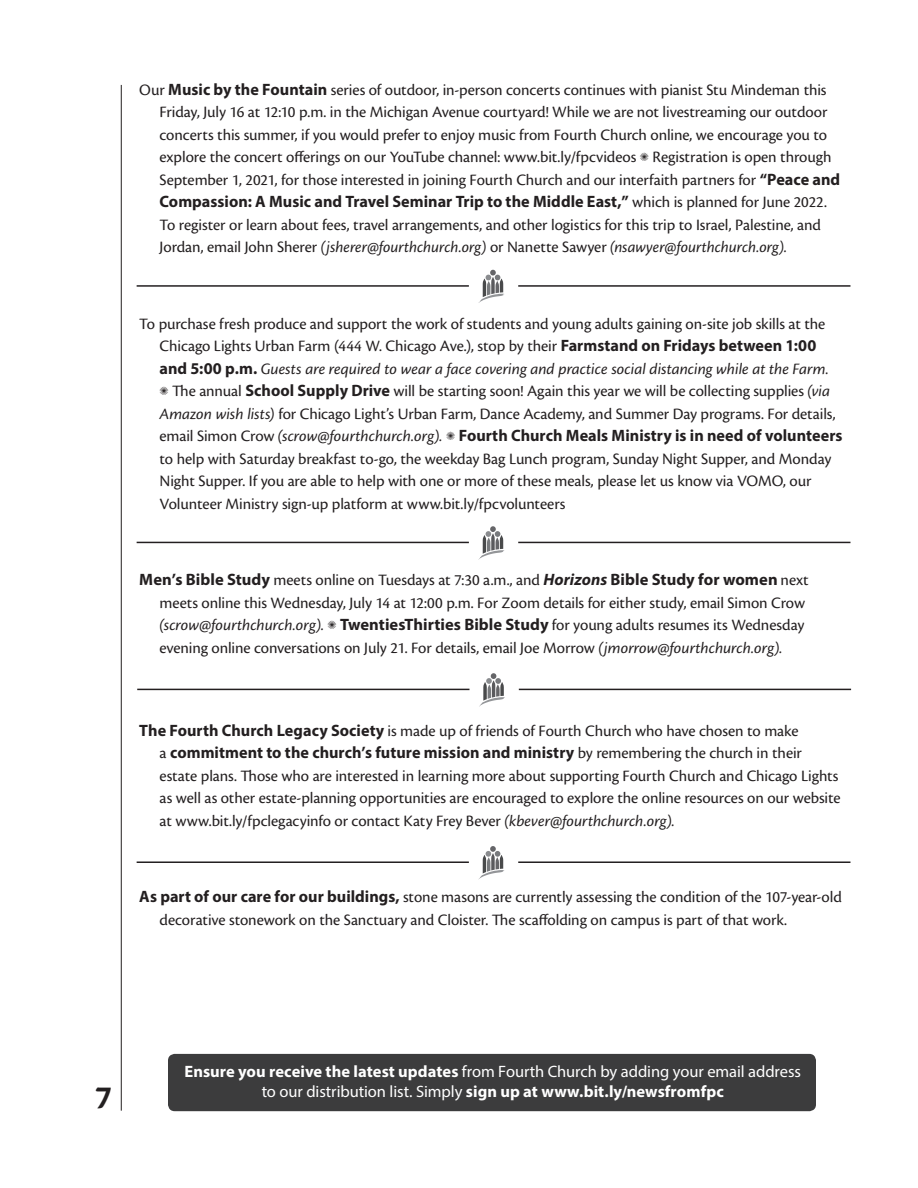
<style>
.page{position:relative;width:918px;height:1188px;background:#fff}
.page>*{position:absolute;margin:0;border:0;box-sizing:border-box;transform-origin:0 0}
.t1{font:700 34.5px "Cronos Pro";color:#231f20}
.t2{font:16.5px/22.5px "Cronos Pro";letter-spacing:-.005em;color:#231f20}
.t3{font:700 16.5px "Myriad Pro";color:#231f20}
.t4{font:16.5px "Myriad Pro";letter-spacing:-.005em;color:#fff}
.t5{font:700 16.5px "Myriad Pro";color:#fff}
.s1{font-family:"Myriad Pro";font-weight:700}
.s2{font-style:italic}
.s3{font-family:"Myriad Pro";font-weight:700;font-style:italic}
.s4{font-family:"Cronos Pro";font-weight:400}
.s5{font-weight:700}
.s6{font-weight:400}
</style>
<div class="page">
<hr style="left:121px;top:85px;width:1px;height:1026px;background:#231f20">
<hr style="left:137px;top:542px;width:332px;height:1px;background:#231f20">
<svg style="left:478px;top:526px;width:26px;height:34px"></svg>
<hr style="left:518px;top:542px;width:332px;height:1px;background:#231f20">
<hr style="left:137px;top:689px;width:332px;height:1px;background:#231f20">
<svg style="left:479px;top:673px;width:26px;height:34px"></svg>
<hr style="left:519px;top:689px;width:332px;height:1px;background:#231f20">
<hr style="left:137px;top:285px;width:332px;height:2px;background:#231f20">
<svg style="left:478px;top:270px;width:26px;height:33px"></svg>
<hr style="left:518px;top:285px;width:332px;height:2px;background:#231f20">
<div style="left:168px;top:1054px;width:648px;height:57px;background:#3c3c3d;border-radius:7px"></div>
<hr style="left:137px;top:861px;width:332px;height:2px;background:#231f20">
<svg style="left:479px;top:846px;width:25px;height:33px"></svg>
<hr style="left:518px;top:861px;width:332px;height:2px;background:#231f20">
<p class="t2" style="left:160px;top:78px;width:682px;text-indent:-20px">Our <span class="s1">Music by the Fountain</span> series of outdoor, in-person concerts continues with pianist Stu Mindeman this Friday, July 16 at 12:10 p.m. in the Michigan Avenue courtyard! While we are not livestreaming our outdoor concerts this summer, if you would prefer to enjoy music from Fourth Church online, we encourage you to explore the concert offerings on our YouTube channel: www.bit.ly/fpcvideos ✺ Registration is open through September 1, 2021, for those interested in joining Fourth Church and our interfaith partners for <span class="s1">“Peace and Compassion: A Music and Travel Seminar Trip to the Middle East,”</span> which is planned for June 2022.</p>
<p class="t2" style="left:160px;top:213px;width:663px">To register or learn about fees, travel arrangements, and other logistics for this trip to Israel, Palestine, and<br>Jordan, email John Sherer <span class="s2">(jsherer@fourthchurch.org)</span> or Nanette Sawyer <span class="s2">(nsawyer@fourthchurch.org).</span></p>
<p class="t2" style="left:160px;top:312px;width:685px;text-indent:-20px">To purchase fresh produce and support the work of students and young adults gaining on-site job skills at the Chicago Lights Urban Farm (444 W. Chicago Ave.), stop by their <span class="s1">Farmstand on Fridays between 1:00 and 5:00 p.m.</span> <span class="s2">Guests are required to wear a face covering and practice social distancing while at the Farm.<br></span>✺ The annual <span class="s1">School Supply Drive</span> will be starting soon! Again this year we will be collecting supplies <span class="s2">(via Amazon wish lists)</span> for Chicago Light’s Urban Farm, Dance Academy, and Summer Day programs. For details, email Simon Crow <span class="s2">(scrow@fourthchurch.org).</span> ✺ <span class="s1">Fourth Church Meals Ministry is in need of volunteers </span>to help with Saturday breakfast to-go, the weekday Bag Lunch program, Sunday Night Supper, and Monday Night Supper. If you are able to help with one or more of these meals, please let us know via VOMO, our Volunteer Ministry sign-up platform at www.bit.ly/fpcvolunteers</p>
<p class="t2" style="left:139px;top:569px;width:671px"><span class="s1">Men’s Bible Study</span> meets online on Tuesdays at 7:30 a.m., and <span class="s3">Horizons</span> <span class="s1">Bible Study for women</span> next</p>
<p class="t2" style="left:160px;top:591px;width:647px;text-align:justify">meets online this Wednesday, July 14 at 12:00 p.m. For Zoom details for either study, email Simon Crow <span class="s2">(scrow@fourthchurch.org).</span> ✺ <span class="s1">TwentiesThirties Bible Study</span> for young adults resumes its Wednesday evening online conversations on July 21. For details, email Joe Morrow <span class="s2">(jmorrow@fourthchurch.org).</span></p>
<p class="t2" style="left:139px;top:720px;width:661px"><span class="s1">The Fourth Church Legacy Society</span> is made up of friends of Fourth Church who have chosen to make</p>
<p class="t3" style="left:160px;top:742px;width:644px"><span class="s4">a</span> commitment to the church’s future mission and ministry <span class="s4">by remembering the church in their</span></p>
<p class="t2" style="left:160px;top:765px;width:681px">estate plans. Those who are interested in learning more about supporting Fourth Church and Chicago Lights</p>
<p class="t2" style="left:160px;top:787px;width:683px">as well as other estate-planning opportunities are encouraged to explore the online resources on our website at www.bit.ly/fpclegacyinfo or contact Katy Frey Bever <span class="s2">(kbever@fourthchurch.org).</span></p>
<p class="t2" style="left:160px;top:886px;width:684px;text-indent:-20px"><span class="s1">As part of our care for our buildings,</span> stone masons are currently assessing the condition of the 107-year-old decorative stonework on the Sanctuary and Cloister. The scaffolding on campus is part of that work.</p>
<p class="t1" style="left:95px;top:1078px;width:19px">7</p>
<p class="t4" style="left:184px;top:1061px;width:618px"><span class="s5">Ensure you receive the latest updates</span> from Fourth Church by adding your email address</p>
<p class="t5" style="left:262px;top:1081px;width:464px"><span class="s6">to our distribution list. Simply</span> sign up at www.bit.ly/newsfromfpc</p>
</div>
